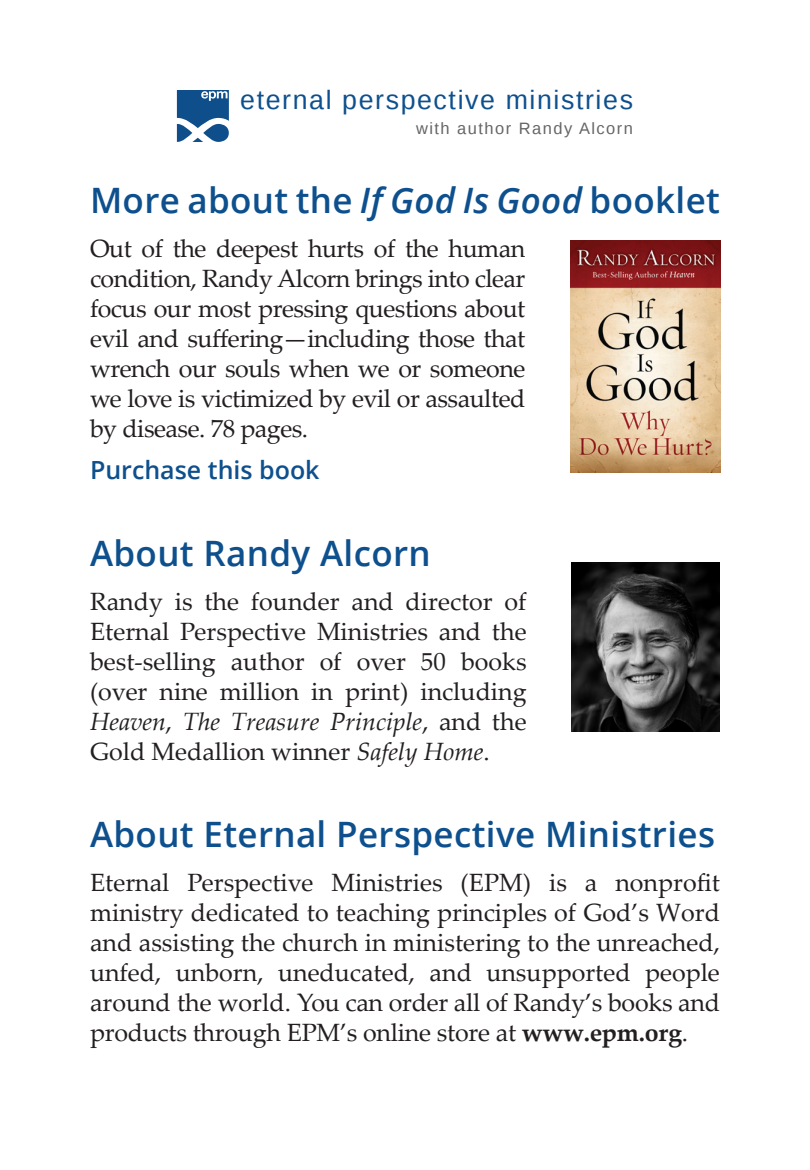
<style>
.page{position:relative;width:810px;height:1170px;background:#fff}
.page>*{position:absolute;margin:0;border:0;box-sizing:border-box;transform-origin:0 0}
.t1{font:600 35px "Open Sans";letter-spacing:.01em;color:#0e508d}
.t2{font:26.75px "Liberation Sans";letter-spacing:.06em;color:#0e508d}
.t3{font:25px/30px "Palatino Linotype";letter-spacing:-.01em;color:#231f20;text-align:justify}
.t4{font:600 25px "Open Sans";color:#0e508d}
.t5{font:16.5px "Liberation Sans";letter-spacing:.09em;color:#656568}
.s1{font-style:italic}
.s2{font-weight:700}
</style>
<div class="page">
<img style="left:572px;top:563px;width:148px;height:168px">
<img style="left:570px;top:240px;width:151px;height:232px">
<svg style="left:177px;top:90px;width:52px;height:52px"></svg>
<p class="t2" style="left:240px;top:85px;width:394px">eternal perspective ministries</p>
<p class="t5" style="left:416px;top:119px;width:218px">with author Randy Alcorn</p>
<p class="t1" style="left:90px;top:176px;width:632px">More about the <span class="s1">If God Is Good</span> booklet</p>
<p class="t3" style="left:90px;top:233px;width:437px">Out of the deepest hurts of the human condition, Randy Alcorn brings into clear focus our most pressing questions about evil and suffering—including those that wrench our souls when we or someone we love is victimized by evil or assaulted by disease. 78 pages.</p>
<p class="t4" style="left:90px;top:452px;width:231px">Purchase this book</p>
<p class="t1" style="left:90px;top:529px;width:342px">About Randy Alcorn</p>
<p class="t3" style="left:90px;top:586px;width:438px">Randy is the founder and director of Eternal Perspective Ministries and the best-selling author of over 50 books (over nine million in print) including <span class="s1">Heaven</span>, <span class="s1">The Treasure Principle</span>, and the Gold Medallion winner <span class="s1">Safely Home</span>.</p>
<p class="t1" style="left:90px;top:810px;width:627px">About Eternal Perspective Ministries</p>
<p class="t3" style="left:90px;top:867px;width:632px">Eternal Perspective Ministries (EPM) is a nonprofit ministry dedicated to teaching principles of God’s Word and assisting the church in ministering to the unreached, unfed, unborn, uneducated, and unsupported people around the world. You can order all of Randy’s books and products through EPM’s online store at <span class="s2">www.epm.org</span>.</p>
</div>
